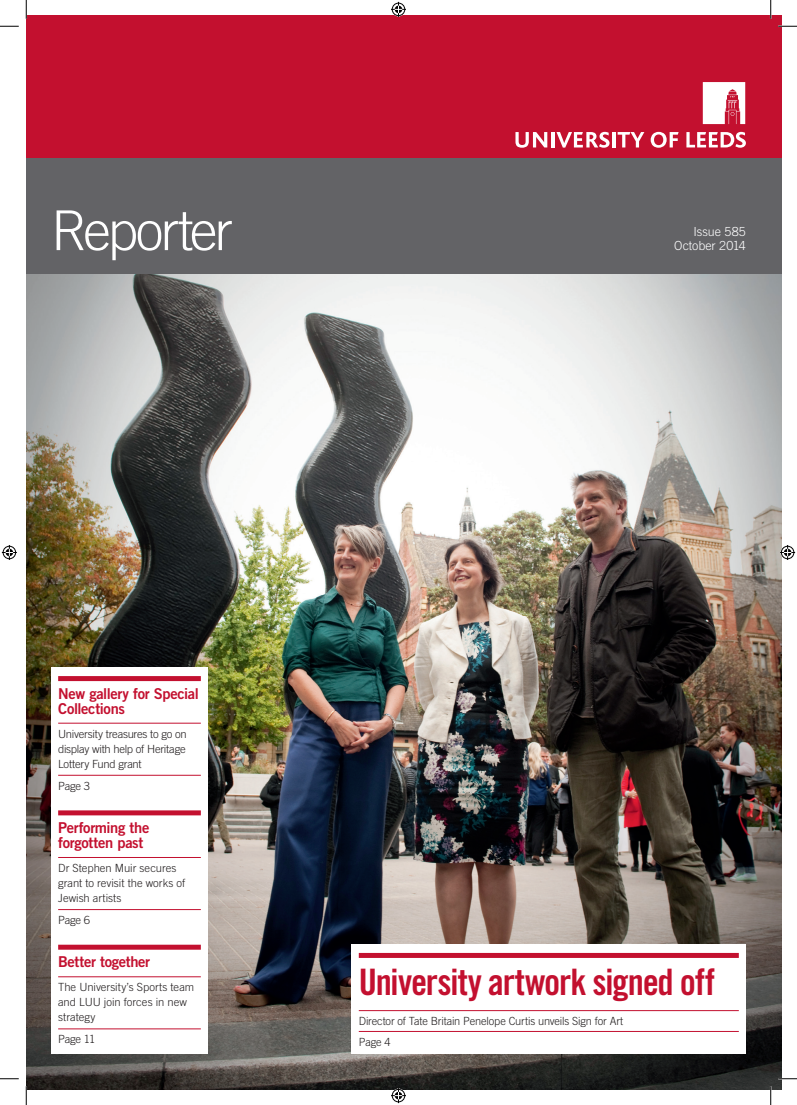
<style>
.page{position:relative;width:797px;height:1105px;background:#fff}
.page>*{position:absolute;margin:0;border:0;box-sizing:border-box;transform-origin:0 0}
.t1{font:300 55px "Trade Gothic";letter-spacing:-.055em;color:#fff}
.t2{font:36.5px "Trade Gothic Bold Cond Twenty";letter-spacing:-.03em;color:#c3102f}
.t3{font:15px/15px "Trade Gothic Bold Two";letter-spacing:-.025em;color:#c3102f}
.t4{font:300 12.5px/13.8px "Trade Gothic";letter-spacing:-.005em;color:#fff;text-align:right}
.t5{font:300 11.25px/15px "Trade Gothic";letter-spacing:-.01em;color:#231f20}
</style>
<div class="page">
<img style="left:26px;top:274px;width:755px;height:815px">
<div style="left:26px;top:16px;width:755px;height:152px;background:#c3102f"></div>
<div style="left:26px;top:159px;width:755px;height:115px;background:#636366"></div>
<svg style="left:702px;top:82px;width:43px;height:42px;background:#f1c8cf"></svg>
<svg style="left:515px;top:132px;width:32px;height:16px"></svg>
<hr style="left:551px;top:132px;width:4px;height:15px;background:#fff">
<svg style="left:556px;top:132px;width:53px;height:16px"></svg>
<hr style="left:612px;top:132px;width:3px;height:15px;background:#fff">
<svg style="left:617px;top:132px;width:27px;height:15px"></svg>
<svg style="left:650px;top:132px;width:28px;height:16px"></svg>
<svg style="left:686px;top:132px;width:60px;height:16px"></svg>
<div style="left:352px;top:944px;width:394px;height:110px;background:#fff"></div>
<div style="left:359px;top:953px;width:379px;height:5px;background:#c3102f"></div>
<hr style="left:359px;top:1010px;width:379px;height:1px;background:#c3102f">
<hr style="left:359px;top:1031px;width:379px;height:1px;background:#c3102f">
<div style="left:51px;top:667px;width:157px;height:387px;background:#fff"></div>
<div style="left:58px;top:676px;width:143px;height:5px;background:#c3102f"></div>
<hr style="left:58px;top:723px;width:143px;height:1px;background:#c3102f">
<hr style="left:58px;top:775px;width:143px;height:1px;background:#c3102f">
<div style="left:58px;top:810px;width:143px;height:5px;background:#c3102f"></div>
<hr style="left:58px;top:857px;width:143px;height:1px;background:#c3102f">
<hr style="left:58px;top:909px;width:143px;height:1px;background:#c3102f">
<div style="left:58px;top:945px;width:143px;height:5px;background:#c3102f"></div>
<hr style="left:58px;top:976px;width:143px;height:1px;background:#c3102f">
<hr style="left:58px;top:1028px;width:143px;height:1px;background:#c3102f">
<svg style="left:0;top:25px;width:19px;height:2px"></svg>
<svg style="left:778px;top:25px;width:19px;height:2px"></svg>
<svg style="left:0;top:1078px;width:19px;height:1px"></svg>
<svg style="left:778px;top:1078px;width:19px;height:1px"></svg>
<svg style="left:25px;top:0;width:2px;height:19px"></svg>
<svg style="left:25px;top:1086px;width:2px;height:19px"></svg>
<svg style="left:770px;top:0;width:1px;height:19px"></svg>
<svg style="left:770px;top:1086px;width:1px;height:19px"></svg>
<svg style="left:391px;top:2px;width:15px;height:15px"></svg>
<svg style="left:391px;top:1088px;width:15px;height:15px"></svg>
<svg style="left:2px;top:545px;width:15px;height:15px"></svg>
<svg style="left:780px;top:545px;width:15px;height:15px"></svg>
<h1 class="t1" style="left:51px;top:198px;width:183px">Reporter</h1>
<p class="t4" style="left:674px;top:225px;width:73px">Issue 585<br>October 2014</p>
<h3 class="t3" style="left:58px;top:686px;width:142px">New gallery for Special<br>Collections</h3>
<p class="t5" style="left:58px;top:726px;width:130px;text-align:justify">University treasures to go on display with help of Heritage Lottery Fund grant</p>
<p class="t5" style="left:58px;top:778px;width:33px">Page 3</p>
<h3 class="t3" style="left:58px;top:820px;width:93px">Performing the forgotten past</h3>
<p class="t5" style="left:58px;top:860px;width:128px">Dr Stephen Muir secures grant to revisit the works of<br>Jewish artists</p>
<p class="t5" style="left:58px;top:912px;width:33px">Page 6</p>
<h3 class="t3" style="left:58px;top:954px;width:93px">Better together</h3>
<p class="t5" style="left:58px;top:980px;width:138px">The University’s Sports team and LUU join forces in new strategy</p>
<p class="t5" style="left:58px;top:1032px;width:39px">Page 11</p>
<h2 class="t2" style="left:359px;top:960px;width:358px">University artwork signed off</h2>
<p class="t5" style="left:359px;top:1010px;width:266px;line-height:20.9px">Director of Tate Britain Penelope Curtis unveils Sign for Art<br>Page 4</p>
</div>
